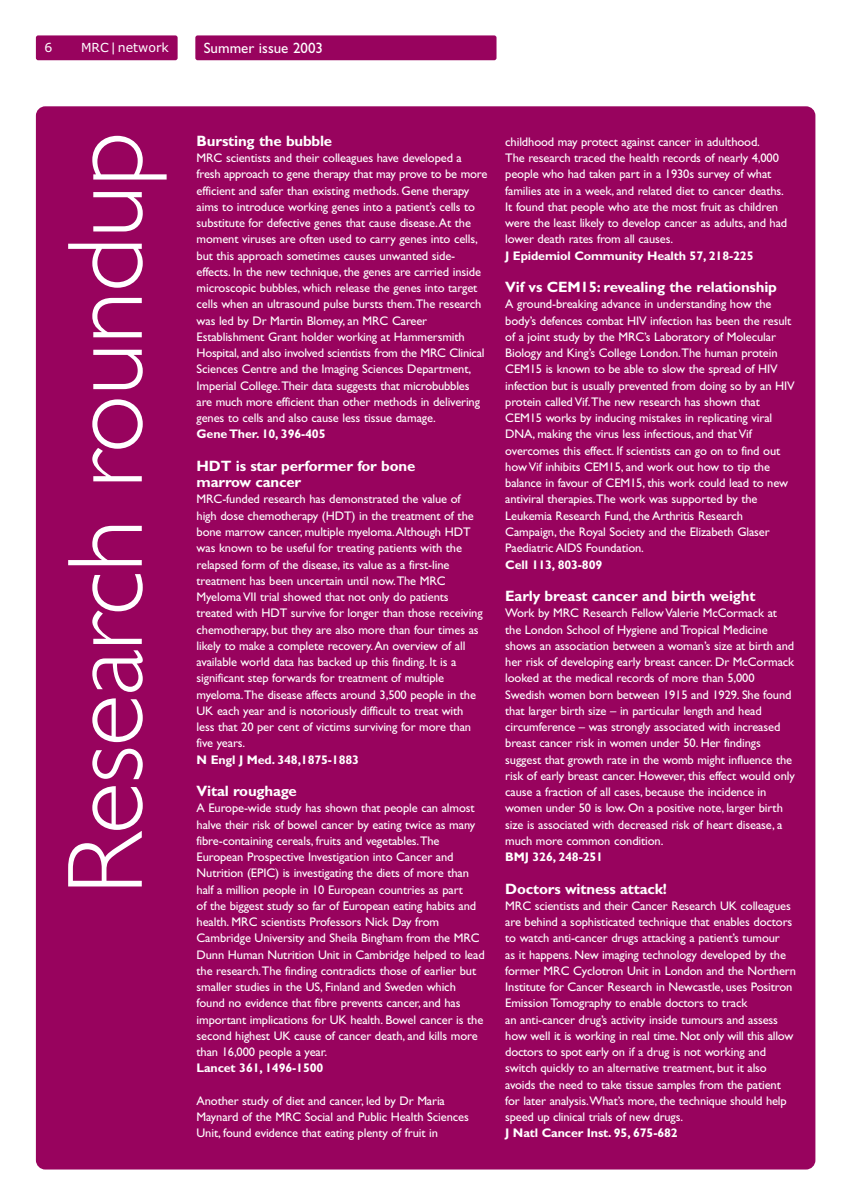
<style>
.page{position:relative;width:850px;height:1204px;background:#fff}
.page>*{position:absolute;margin:0;border:0;box-sizing:border-box;transform-origin:0 0}
.t1{font:300 108px "Gill Sans";letter-spacing:-.01em;color:#fff}
.t2{font:700 15px/16.2px "Gill Sans";letter-spacing:-.01em;color:#fff}
.t3{font:15px "Gill Sans";color:#fff}
.t4{font:12.5px/16.2px "Gill Sans";letter-spacing:-.01em;color:#fff}
.t5{font:700 12.5px "Gill Sans";letter-spacing:-.01em;color:#fff}
.t6{font:12.5px "Verdana";color:#fff}
</style>
<div class="page">
<div style="left:195px;top:35px;width:302px;height:25px;background:#98035e;border-radius:2px"></div>
<div style="left:36px;top:35px;width:142px;height:25px;background:#98035e;border-radius:2px"></div>
<div style="left:36px;top:106px;width:779px;height:1063px;background:#98035e;border-radius:9px"></div>
<p class="t6" style="left:44px;top:43px;width:9px">6</p>
<p class="t6" style="left:81px;top:43px;width:89px">MRC | network</p>
<p class="t3" style="left:204px;top:42px;width:121px">Summer issue 2003</p>
<h1 class="t1" style="left:68px;top:895px;width:765px;rotate:-90deg">Research roundup</h1>
<p class="t2" style="left:197px;top:134px;width:137px">Bursting the bubble</p>
<p class="t4" style="left:197px;top:151px;width:292px">MRC scientists and their colleagues have developed a fresh approach to gene therapy that may prove to be more efficient and safer than existing methods. Gene therapy aims to introduce working genes into a patient’s cells to substitute for defective genes that cause disease.At the moment viruses are often used to carry genes into cells, but this approach sometimes causes unwanted side&shy;effects. In the new technique, the genes are carried inside microscopic bubbles, which release the genes into target cells when an ultrasound pulse bursts them.The research was led by Dr Martin Blomey, an MRC Career Establishment Grant holder working at Hammersmith Hospital, and also involved scientists from the MRC Clinical Sciences Centre and the Imaging Sciences Department, Imperial College.Their data suggests that microbubbles are much more efficient than other methods in delivering genes to cells and also cause less tissue damage.</p>
<p class="t5" style="left:197px;top:430px;width:131px">Gene Ther. 10, 396-405</p>
<p class="t2" style="left:197px;top:459px;width:220px">HDT is star performer for bone marrow cancer</p>
<p class="t4" style="left:197px;top:492px;width:288px">MRC-funded research has demonstrated the value of high dose chemotherapy (HDT) in the treatment of the bone marrow cancer, multiple myeloma.Although HDT was known to be useful for treating patients with the relapsed form of the disease, its value as a first-line treatment has been uncertain until now.The MRC Myeloma VII trial showed that not only do patients treated with HDT survive for longer than those receiving chemotherapy, but they are also more than four times as likely to make a complete recovery.An overview of all available world data has backed up this finding. It is a significant step forwards for treatment of multiple myeloma.The disease affects around 3,500 people in the UK each year and is notoriously difficult to treat with less that 20 per cent of victims surviving for more than five years.</p>
<p class="t5" style="left:197px;top:755px;width:164px">N Engl J Med. 348,1875-1883</p>
<p class="t2" style="left:197px;top:784px;width:102px">Vital roughage</p>
<p class="t4" style="left:197px;top:801px;width:290px">A Europe-wide study has shown that people can almost halve their risk of bowel cancer by eating twice as many fibre-containing cereals, fruits and vegetables.The European Prospective Investigation into Cancer and Nutrition (EPIC) is investigating the diets of more than half a million people in 10 European countries as part<br>of the biggest study so far of European eating habits and health. MRC scientists Professors Nick Day from Cambridge University and Sheila Bingham from the MRC Dunn Human Nutrition Unit in Cambridge helped to lead the research.The finding contradicts those of earlier but smaller studies in the US, Finland and Sweden which found no evidence that fibre prevents cancer, and has important implications for UK health. Bowel cancer is the second highest UK cause of cancer death, and kills more than 16,000 people a year.</p>
<p class="t5" style="left:197px;top:1064px;width:128px">Lancet 361, 1496-1500</p>
<p class="t4" style="left:197px;top:1094px;width:274px">Another study of diet and cancer, led by Dr Maria<br>Maynard of the MRC Social and Public Health Sciences<br>Unit, found evidence that eating plenty of fruit in</p>
<p class="t4" style="left:505px;top:135px;width:284px">childhood may protect against cancer in adulthood.<br>The research traced the health records of nearly 4,000 people who had taken part in a 1930s survey of what families ate in a week, and related diet to cancer deaths.<br>It found that people who ate the most fruit as children were the least likely to develop cancer as adults, and had lower death rates from all causes.</p>
<p class="t5" style="left:505px;top:251px;width:250px">J Epidemiol Community Health 57, 218-225</p>
<p class="t2" style="left:505px;top:281px;width:273px">Vif vs CEM15: revealing the relationship</p>
<p class="t4" style="left:505px;top:297px;width:291px">A ground-breaking advance in understanding how the body’s defences combat HIV infection has been the result of a joint study by the MRC’s Laboratory of Molecular Biology and King’s College London.The human protein CEM15 is known to be able to slow the spread of HIV infection but is usually prevented from doing so by an HIV protein called Vif.The new research has shown that CEM15 works by inducing mistakes in replicating viral DNA, making the virus less infectious, and that Vif overcomes this effect. If scientists can go on to find out how Vif inhibits CEM15, and work out how to tip the balance in favour of CEM15, this work could lead to new antiviral therapies.The work was supported by the Leukemia Research Fund, the Arthritis Research Campaign, the Royal Society and the Elizabeth Glaser Paediatric AIDS Foundation.</p>
<p class="t5" style="left:505px;top:560px;width:99px">Cell 113, 803-809</p>
<p class="t2" style="left:505px;top:589px;width:252px">Early breast cancer and birth weight</p>
<p class="t4" style="left:505px;top:606px;width:291px">Work by MRC Research Fellow Valerie McCormack at the London School of Hygiene and Tropical Medicine shows an association between a woman’s size at birth and her risk of developing early breast cancer. Dr McCormack looked at the medical records of more than 5,000<br>Swedish women born between 1915 and 1929. She found that larger birth size – in particular length and head circumference – was strongly associated with increased breast cancer risk in women under 50. Her findings suggest that growth rate in the womb might influence the risk of early breast cancer. However, this effect would only cause a fraction of all cases, because the incidence in women under 50 is low. On a positive note, larger birth size is associated with decreased risk of heart disease, a much more common condition.</p>
<p class="t5" style="left:505px;top:852px;width:99px">BMJ 326, 248-251</p>
<p class="t2" style="left:505px;top:882px;width:163px">Doctors witness attack!</p>
<p class="t4" style="left:505px;top:899px;width:292px">MRC scientists and their Cancer Research UK colleagues are behind a sophisticated technique that enables doctors to watch anti-cancer drugs attacking a patient’s tumour<br>as it happens. New imaging technology developed by the former MRC Cyclotron Unit in London and the Northern Institute for Cancer Research in Newcastle, uses Positron Emission Tomography to enable doctors to track<br>an anti-cancer drug’s activity inside tumours and assess how well it is working in real time. Not only will this allow doctors to spot early on if a drug is not working and switch quickly to an alternative treatment, but it also avoids the need to take tissue samples from the patient for later analysis.What’s more, the technique should help speed up clinical trials of new drugs.</p>
<p class="t5" style="left:505px;top:1129px;width:174px">J Natl Cancer Inst. 95, 675-682</p>
</div>
